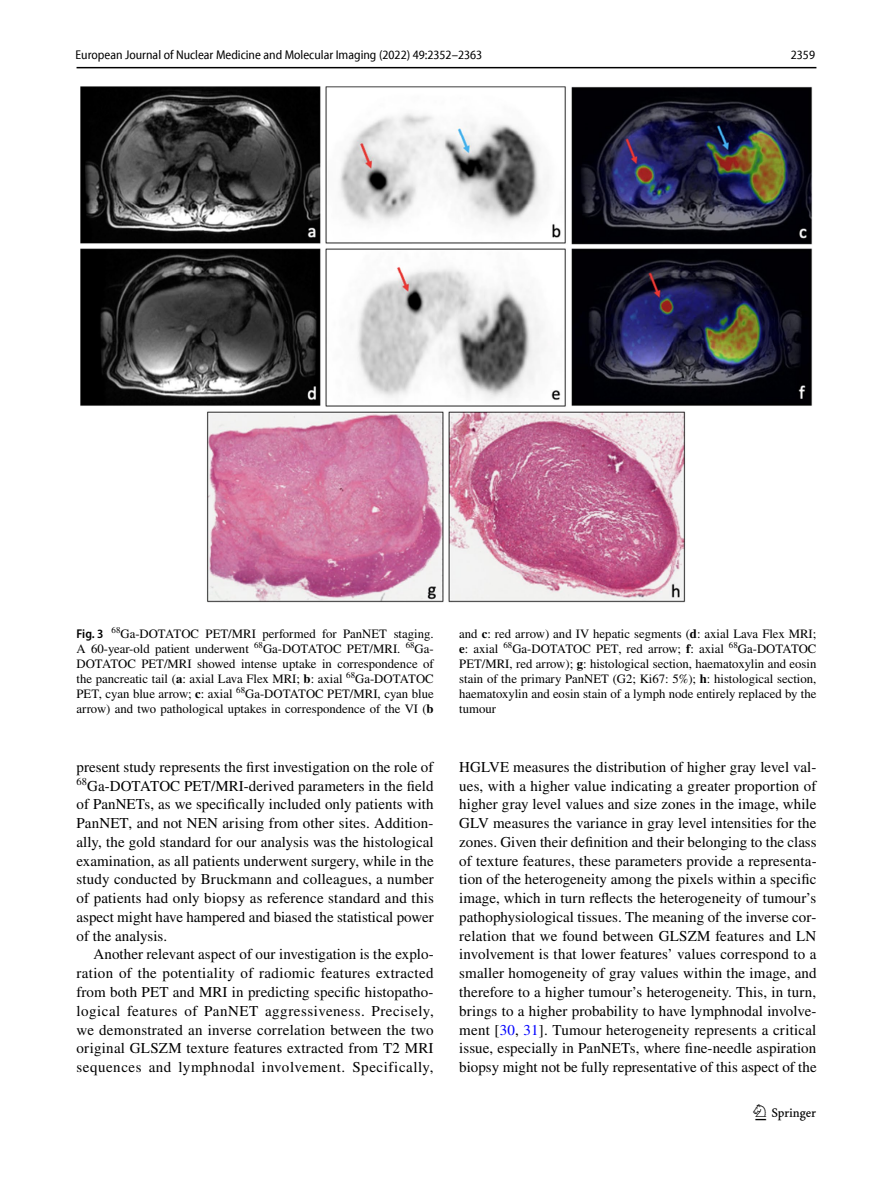
<style>
.page{position:relative;width:893px;height:1187px;background:#fff}
.page>*{position:absolute;margin:0;border:0;box-sizing:border-box;transform-origin:0 0}
.t1{font:22.5px "Springnew Regular 3";color:#000}
.t2{font:15px/18.8px "STIX";color:#000;text-align:justify}
.t3{font:12.75px/15px "STIX";color:#000;text-align:justify}
.t4{font:semi-condensed 12.75px "Myriad Pro Unic";color:#000}
.t5{font:12.75px "Myriad Pro Unic Semi Condensed 2";color:#000}
.s1{font-family:"Myriad Pro";font-weight:600;font-stretch:semi-condensed}
.s2{font-weight:700}
.s3{color:#00f}
</style>
<div class="page">
<hr style="left:77px;top:67px;width:739px;height:1px;background:#000">
<img style="left:81px;top:87px;width:731px;height:515px">
<p class="t4" style="left:76px;top:50px;width:408px">European Journal of Nuclear Medicine and Molecular Imaging (2022) 49:2352–2363</p>
<p class="t5" style="left:791px;top:50px;width:26px">2359</p>
<p class="t3" style="left:77px;top:626px;width:359px"><span class="s1">Fig. 3</span> <sup>68</sup>Ga-DOTATOC PET/MRI performed for PanNET staging.<br>A 60-year-old patient underwent <sup>68</sup>Ga-DOTATOC PET/MRI. <sup>68</sup>Ga-DOTATOC PET/MRI showed intense uptake in correspondence of the pancreatic tail (<span class="s2">a</span>: axial Lava Flex MRI; <span class="s2">b</span>: axial <sup>68</sup>Ga-DOTATOC PET, cyan blue arrow; <span class="s2">c</span>: axial <sup>68</sup>Ga-DOTATOC PET/MRI, cyan blue arrow) and two pathological uptakes in correspondence of the VI (<span class="s2">b</span></p>
<p class="t3" style="left:459px;top:626px;width:359px">and <span class="s2">c</span>: red arrow) and IV hepatic segments (<span class="s2">d</span>: axial Lava Flex MRI; <span class="s2">e</span>: axial <sup>68</sup>Ga-DOTATOC PET, red arrow; <span class="s2">f</span>: axial <sup>68</sup>Ga-DOTATOC PET/MRI, red arrow); <span class="s2">g</span>: histological section, haematoxylin and eosin stain of the primary PanNET (G2; Ki67: 5%); <span class="s2">h</span>: histological section, haematoxylin and eosin stain of a lymph node entirely replaced by the tumour</p>
<p class="t2" style="left:77px;top:758px;width:359px">present study represents the first investigation on the role of <sup>68</sup>Ga-DOTATOC PET/MRI-derived parameters in the field of PanNETs, as we specifically included only patients with PanNET, and not NEN arising from other sites. Addition&shy;ally, the gold standard for our analysis was the histological examination, as all patients underwent surgery, while in the study conducted by Bruckmann and colleagues, a number of patients had only biopsy as reference standard and this aspect might have hampered and biased the statistical power of the analysis.</p>
<p class="t2" style="left:77px;top:946px;width:359px;text-indent:17px">Another relevant aspect of our investigation is the explo&shy;ration of the potentiality of radiomic features extracted from both PET and MRI in predicting specific histopatho&shy;logical features of PanNET aggressiveness. Precisely, we demonstrated an inverse correlation between the two original GLSZM texture features extracted from T2 MRI sequences and lymphnodal involvement. Specifically,</p>
<p class="t2" style="left:459px;top:758px;width:359px">HGLVE measures the distribution of higher gray level val&shy;ues, with a higher value indicating a greater proportion of higher gray level values and size zones in the image, while GLV measures the variance in gray level intensities for the zones. Given their definition and their belonging to the class of texture features, these parameters provide a representa&shy;tion of the heterogeneity among the pixels within a specific image, which in turn reflects the heterogeneity of tumour’s pathophysiological tissues. The meaning of the inverse cor&shy;relation that we found between GLSZM features and LN involvement is that lower features’ values correspond to a smaller homogeneity of gray values within the image, and therefore to a higher tumour’s heterogeneity. This, in turn, brings to a higher probability to have lymphnodal involve&shy;ment [<span class="s3">30</span>, <span class="s3">31</span>]. Tumour heterogeneity represents a critical issue, especially in PanNETs, where fine-needle aspiration biopsy might not be fully representative of this aspect of the</p>
<h1 class="t1" style="left:755px;top:1104px;width:62px">1 3</h1>
</div>
